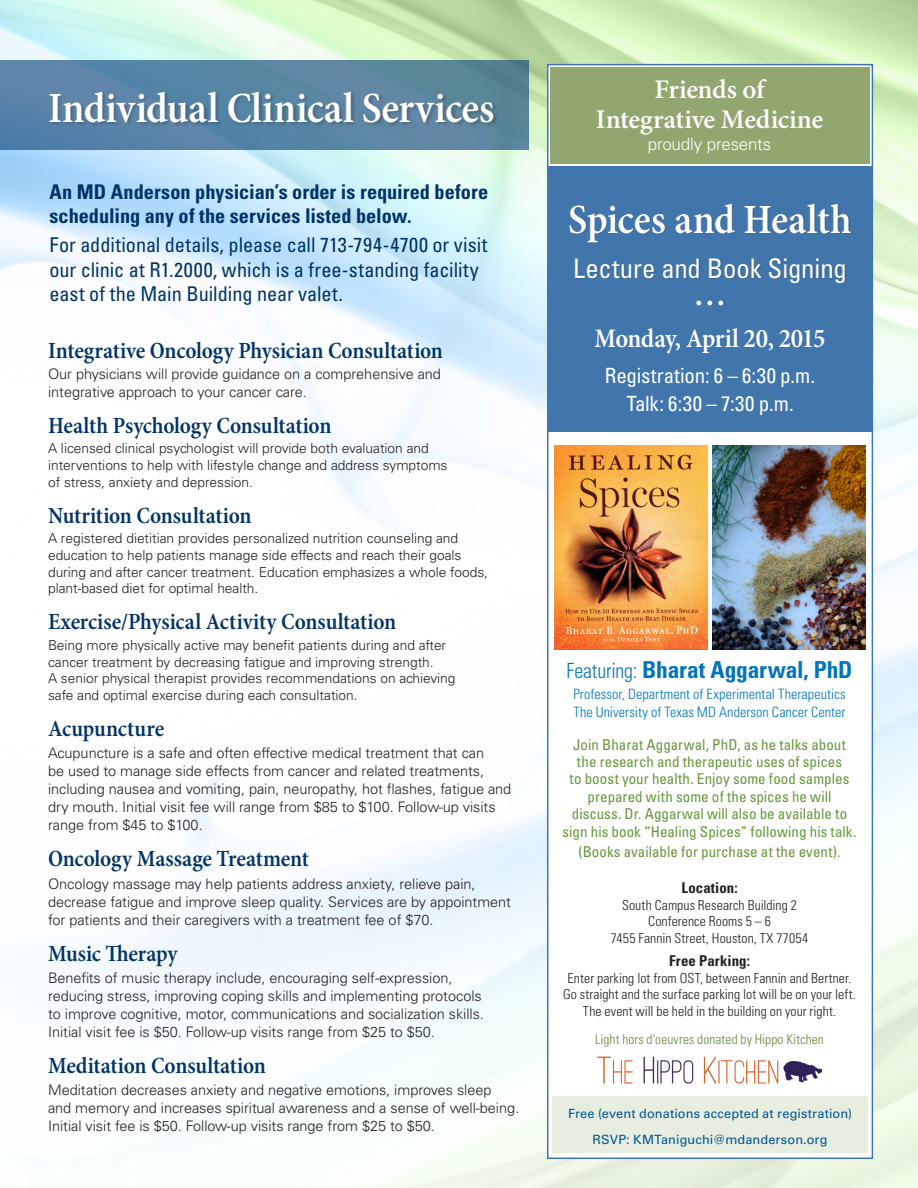
<style>
.page{position:relative;width:918px;height:1188px;background:#fff}
.page>*{position:absolute;margin:0;border:0;box-sizing:border-box;transform-origin:0 0}
.Green_Headlines{font:600 condensed 43.5px "Minion Pro";letter-spacing:-.005em;color:#fff}
.t1{font:600 condensed 42px "Minion Pro";letter-spacing:-.005em;color:#fff}
.t2{font:600 27px/30px "Minion Pro";letter-spacing:-.015em;color:#fff;text-align:center}
.t3{font:condensed 27px "Univers LT Std";letter-spacing:-.01em;color:#fff}
.t4{font:600 condensed 27px "Minion Pro";letter-spacing:-.025em;color:#fff}
.Blue_Headlines{font:600 condensed 23.4px "Minion Pro";letter-spacing:-.01em;color:#003367}
.t5{font:700 condensed 23.4px "Univers LT Std";letter-spacing:-.005em;color:#0174bc}
.t6{font:condensed 21px "Univers LT Std";letter-spacing:-.01em;color:#fff}
.t7{font:condensed 20.25px/24.5px "Univers LT Std";color:#003367}
.t8{font:700 condensed 20.25px/24.5px "Univers LT Std";color:#003367}
.t9{font:600 18px "Minion Pro";color:#fff}
.t10{font:300 16.95px "Univers LT Std";letter-spacing:-.01em;color:#fff}
.t11{font:condensed 15px/17.4px "Univers LT Std";letter-spacing:.005em;color:#65973b;text-align:center}
.t12{font:700 condensed 14.85px "Univers LT Std";letter-spacing:.005em;color:#231f20}
.t13{font:300 14.55px/18.1px "Univers LT Std";letter-spacing:-.005em;color:#231f20}
.t14{font:300 condensed 14.25px "Univers LT Std";letter-spacing:.005em;color:#0174bc}
.t15{font:300 13.8px/16.6px "Univers LT Std";letter-spacing:-.005em;color:#231f20}
.t16{font:300 condensed 13.8px/16.8px "Univers LT Std";letter-spacing:.005em;color:#231f20;text-align:center}
.t17{font:300 condensed 13.5px "Univers LT Std";letter-spacing:.01em;color:#68873d}
.t18{font:12.75px "Univers LT Std";letter-spacing:.01em;color:#005594}
.s1{font-weight:300;font-size:21px}
</style>
<div class="page">
<div style="left:0;top:60px;width:529px;height:90px;background:linear-gradient(to right,#5783ac,#5c879a)"></div>
<div style="left:48px;top:91px;width:451px;height:37px;background:#231f20;opacity:.3"></div>
<div style="left:547px;top:64px;width:326px;height:1095px;border:2px solid #4176ad"></div>
<div style="left:548px;top:166px;width:324px;height:266px;background:#4176ad"></div>
<div style="left:551px;top:68px;width:319px;height:96px;background:#91a76f"></div>
<div style="left:570px;top:204px;width:282px;height:102px;background:#231f20;opacity:.4"></div>
<div style="left:552px;top:1096px;width:316px;height:57px;background:#e7eedf"></div>
<img style="left:598px;top:1056px;width:223px;height:28px">
<img style="left:555px;top:446px;width:153px;height:203px">
<img style="left:712px;top:446px;width:153px;height:203px">
<p class="Green_Headlines" style="left:48px;top:82px;width:448px">Individual Clinical Services</p>
<p class="t8" style="left:50px;top:179px;width:440px">An MD Anderson physician’s order is required before scheduling any of the services listed below.</p>
<p class="t7" style="left:50px;top:233px;width:439px">For additional details, please call 713-794-4700 or visit our clinic at R1.2000, which is a free-standing facility east of the Main Building near valet.</p>
<p class="Blue_Headlines" style="left:48px;top:337px;width:397px">Integrative Oncology Physician Consultation</p>
<p class="t13" style="left:48px;top:365px;width:394px;line-height:17.4px">Our physicians will provide guidance on a comprehensive and integrative approach to your cancer care.</p>
<p class="Blue_Headlines" style="left:48px;top:411px;width:285px">Health Psychology Consultation</p>
<p class="t15" style="left:48px;top:440px;width:401px">A licensed clinical psychologist will provide both evaluation and interventions to help with lifestyle change and address symptoms of stress, anxiety and depression.</p>
<p class="Blue_Headlines" style="left:48px;top:501px;width:205px">Nutrition Consultation</p>
<p class="t15" style="left:48px;top:530px;width:442px">A registered dietitian provides personalized nutrition counseling and education to help patients manage side effects and reach their goals during and after cancer treatment. Education emphasizes a whole foods, plant-based diet for optimal health.</p>
<p class="Blue_Headlines" style="left:48px;top:608px;width:350px">Exercise/Physical Activity Consultation</p>
<p class="t15" style="left:48px;top:637px;width:409px">Being more physically active may benefit patients during and after cancer treatment by decreasing fatigue and improving strength.<br>A senior physical therapist provides recommendations on achieving safe and optimal exercise during each consultation.</p>
<p class="Blue_Headlines" style="left:48px;top:714px;width:118px">Acupuncture</p>
<p class="t13" style="left:48px;top:744px;width:465px">Acupuncture is a safe and often effective medical treatment that can<br>be used to manage side effects from cancer and related treatments, including nausea and vomiting, pain, neuropathy, hot flashes, fatigue and dry mouth. Initial visit fee will range from $85 to $100. Follow-up visits range from $45 to $100.</p>
<p class="Blue_Headlines" style="left:48px;top:845px;width:262px">Oncology Massage Treatment</p>
<p class="t13" style="left:48px;top:874px;width:465px">Oncology massage may help patients address anxiety, relieve pain, decrease fatigue and improve sleep quality. Services are by appointment for patients and their caregivers with a treatment fee of $70.</p>
<p class="Blue_Headlines" style="left:48px;top:939px;width:131px">Music Therapy</p>
<p class="t13" style="left:48px;top:969px;width:437px">Benefits of music therapy include, encouraging self-expression, reducing stress, improving coping skills and implementing protocols to improve cognitive, motor, communications and socialization skills.<br>Initial visit fee is $50. Follow-up visits range from $25 to $50.</p>
<p class="Blue_Headlines" style="left:48px;top:1052px;width:219px">Meditation Consultation</p>
<p class="t13" style="left:48px;top:1081px;width:473px">Meditation decreases anxiety and negative emotions, improves sleep<br>and memory and increases spiritual awareness and a sense of well-being.<br>Initial visit fee is $50. Follow-up visits range from $25 to $50.</p>
<p class="t2" style="left:596px;top:74px;width:229px">Friends of<br>Integrative Medicine</p>
<p class="t10" style="left:648px;top:134px;width:125px">proudly presents</p>
<p class="t1" style="left:568px;top:195px;width:285px">Spices and Health</p>
<p class="t3" style="left:573px;top:251px;width:275px">Lecture and Book Signing</p>
<p class="t9" style="left:695px;top:288px;width:31px">• • •</p>
<p class="t4" style="left:595px;top:322px;width:233px">Monday, April 20, 2015</p>
<p class="t6" style="left:605px;top:362px;width:212px">Registration: 6 – 6:30 p.m.</p>
<p class="t6" style="left:626px;top:391px;width:169px">Talk: 6:30 – 7:30 p.m.</p>
<p class="t5" style="left:566px;top:656px;width:288px"><span class="s1">Featuring:</span> Bharat Aggarwal, PhD</p>
<p class="t14" style="left:573px;top:686px;width:274px">Professor, Department of Experimental Therapeutics</p>
<p class="t14" style="left:573px;top:704px;width:274px">The University of Texas MD Anderson Cancer Center</p>
<p class="t11" style="left:563px;top:735px;width:295px">Join Bharat Aggarwal, PhD, as he talks about the research and therapeutic uses of spices<br>to boost your health. Enjoy some food samples prepared with some of the spices he will discuss. Dr. Aggarwal will also be available to sign his book “Healing Spices” following his talk.</p>
<p class="t11" style="left:578px;top:843px;width:264px">(Books available for purchase at the event).</p>
<p class="t12" style="left:681px;top:878px;width:58px">Location:</p>
<p class="t16" style="left:622px;top:896px;width:176px">South Campus Research Building 2</p>
<p class="t16" style="left:648px;top:913px;width:124px">Conference Rooms 5 – 6</p>
<p class="t16" style="left:611px;top:930px;width:199px">7455 Fannin Street, Houston, TX 77054</p>
<p class="t12" style="left:669px;top:951px;width:82px">Free Parking:</p>
<p class="t16" style="left:563px;top:969px;width:294px">Enter parking lot from OST, between Fannin and Bertner.<br>Go straight and the surface parking lot will be on your left.<br>The event will be held in the building on your right.</p>
<p class="t17" style="left:595px;top:1031px;width:230px">Light hors d’oeuvres donated by Hippo Kitchen</p>
<p class="t18" style="left:568px;top:1106px;width:286px">Free (event donations accepted at registration)</p>
<p class="t18" style="left:593px;top:1132px;width:237px">RSVP: KMTaniguchi@mdanderson.org</p>
</div>
